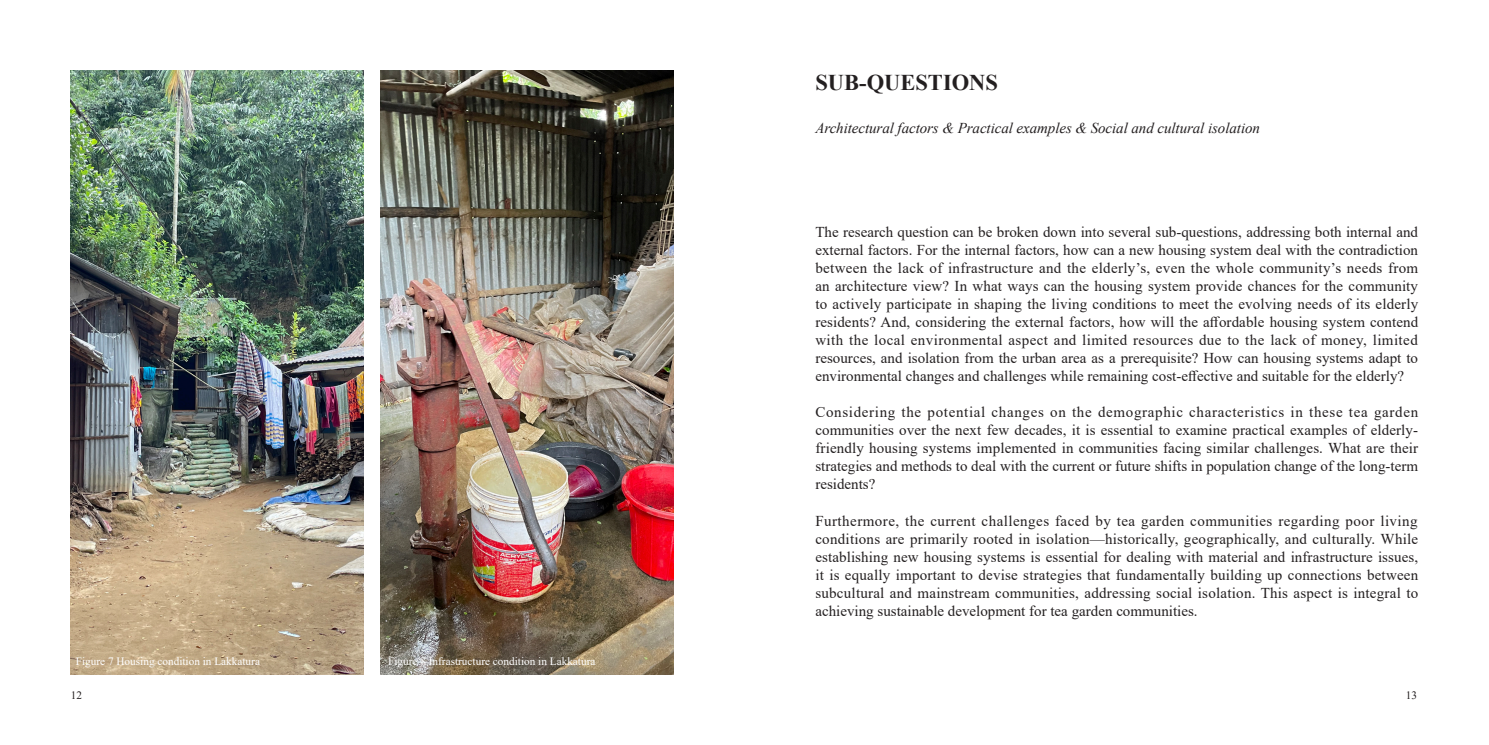
<style>
.page{position:relative;width:1489px;height:745px;background:#fff}
.page>*{position:absolute;margin:0;border:0;box-sizing:border-box;transform-origin:0 0}
.t1{font:700 22.5px "Times New Roman";color:#231f20}
.t2{font:15px/18px "Times New Roman";color:#231f20;text-align:justify}
.t3{font:italic 15px "Times New Roman";letter-spacing:-.005em;color:#231f20}
.t4{font:11.25px "Times New Roman";color:#fff}
.t5{font:11.25px "Times New Roman";color:#231f20}
</style>
<div class="page">
<img style="left:71px;top:71px;width:293px;height:602px">
<img style="left:380px;top:71px;width:293px;height:602px">
<p class="t1" style="left:815px;top:66px;width:184px">SUB-QUESTIONS</p>
<p class="t3" style="left:815px;top:118px;width:446px">Architectural factors &amp; Practical examples &amp; Social and cultural isolation</p>
<p class="t4" style="left:76px;top:653px;width:186px">Figure 7 Housing condition in Lakkatura</p>
<p class="t4" style="left:388px;top:653px;width:209px">Figure 8 Infrastructure condition in Lakkatura</p>
<p class="t2" style="left:815px;top:222px;width:604px">The research question can be broken down into several sub-questions, addressing both internal and external factors. For the internal factors, how can a new housing system deal with the contradiction between the lack of infrastructure and the elderly’s, even the whole community’s needs from an architecture view? In what ways can the housing system provide chances for the community to actively participate in shaping the living conditions to meet the evolving needs of its elderly residents? And, considering the external factors, how will the affordable housing system contend with the local environmental aspect and limited resources due to the lack of money, limited resources, and isolation from the urban area as a prerequisite? How can housing systems adapt to environmental changes and challenges while remaining cost-effective and suitable for the elderly?</p>
<p class="t2" style="left:815px;top:402px;width:604px">Considering the potential changes on the demographic characteristics in these tea garden communities over the next few decades, it is essential to examine practical examples of elderly&shy;friendly housing systems implemented in communities facing similar challenges. What are their strategies and methods to deal with the current or future shifts in population change of the long-term residents?</p>
<p class="t2" style="left:815px;top:510px;width:604px">Furthermore, the current challenges faced by tea garden communities regarding poor living conditions are primarily rooted in isolation—historically, geographically, and culturally. While establishing new housing systems is essential for dealing with material and infrastructure issues, it is equally important to devise strategies that fundamentally building up connections between subcultural and mainstream communities, addressing social isolation. This aspect is integral to achieving sustainable development for tea garden communities.</p>
<p class="t5" style="left:71px;top:686px;width:13px">12</p>
<p class="t5" style="left:1405px;top:686px;width:13px">13</p>
</div>
